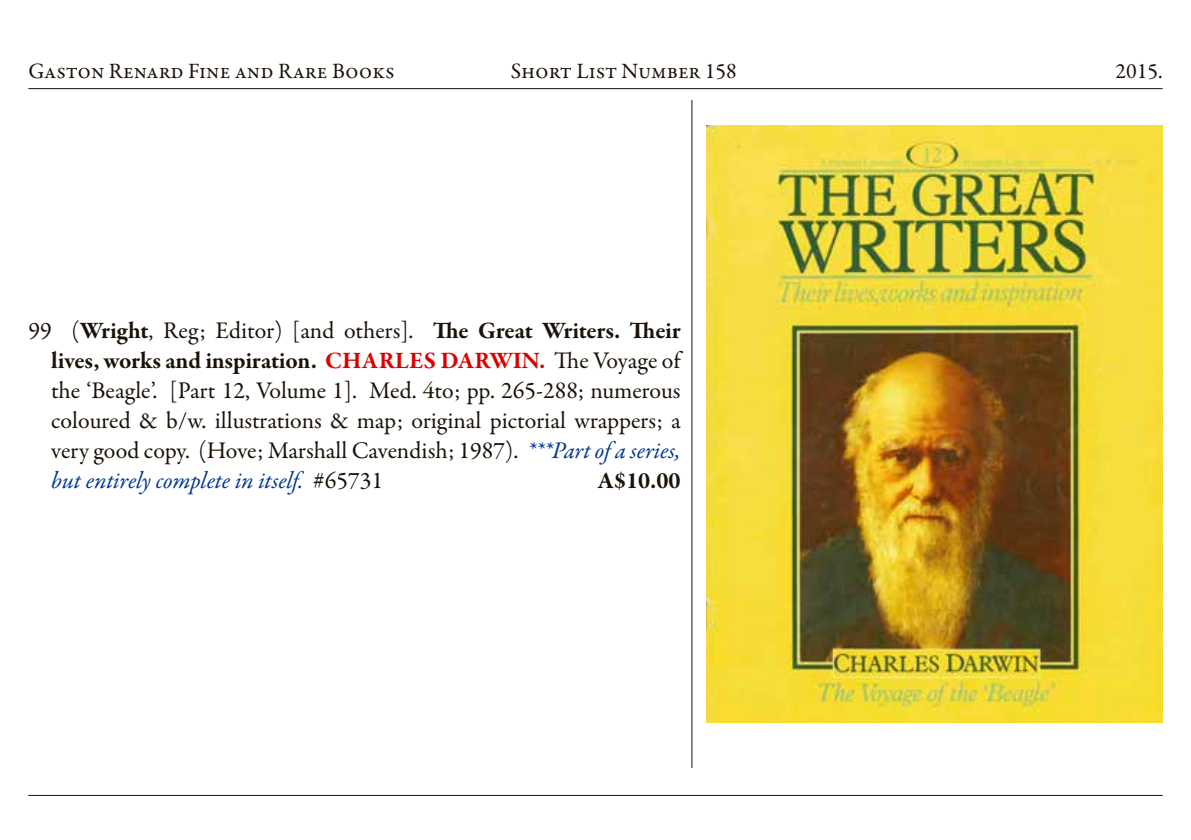
<style>
.page{position:relative;width:1191px;height:840px;background:#fff}
.page>*{position:absolute;margin:0;border:0;box-sizing:border-box;transform-origin:0 0}
.t1{font:24px/30px "Garamond Premr Pro";color:#1a1207;text-align:justify}
.t2{font:700 24px "Garamond Premr Pro";color:#1a1207}
.t3{font:22px "Garamond Premr Pro";color:#1a1207}
.s1{font-weight:700}
.s2{font-weight:700;color:#db0000}
.s3{font-style:italic;color:#003691}
</style>
<div class="page">
<hr style="left:28px;top:88px;width:1134px;height:1px;background:#1a1207">
<hr style="left:28px;top:794px;width:1134px;height:1px;background:#1a1207">
<hr style="left:691px;top:100px;width:1px;height:667px;background:#1a1207">
<img style="left:706px;top:125px;width:456px;height:597px">
<p class="t3" style="left:28px;top:57px;width:368px">Gaston Renard Fine and Rare Books</p>
<p class="t3" style="left:511px;top:57px;width:228px">Short List Number 158</p>
<p class="t3" style="left:1115px;top:57px;width:49px">2015.</p>
<p class="t1" style="left:51px;top:315px;width:631px;text-indent:-23px">99 (<span class="s1">Wright</span>, Reg; Editor) [and others]. <span class="s1">The Great Writers. Their lives, works and inspiration.</span> <span class="s2">CHARLES DARWIN.</span> The Voyage of the ‘Beagle’. [Part 12, Volume 1]. Med. 4to; pp. 265-288; numerous coloured &amp; b/w. illustrations &amp; map; original pictorial wrappers; a very good copy. (Hove; Marshall Cavendish; 1987). <span class="s3">***Part of a series, but entirely complete in itself.</span> #65731</p>
<p class="t2" style="left:598px;top:465px;width:84px">A$10.00</p>
</div>
